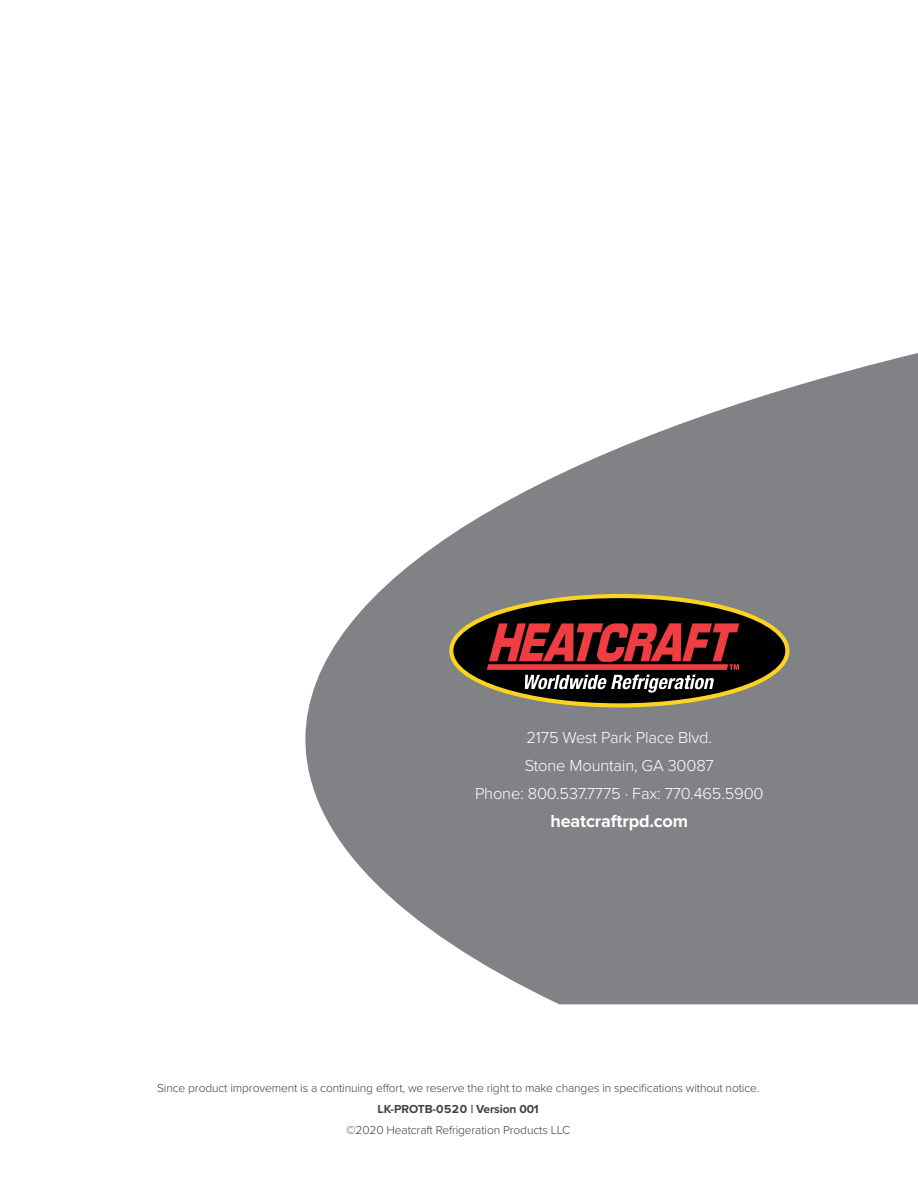
<style>
.page{position:relative;width:918px;height:1188px;background:#fff}
.page>*{position:absolute;margin:0;border:0;box-sizing:border-box;transform-origin:0 0}
.t1{font:700 18px "Proxima Nova";letter-spacing:-.01em;color:#fff}
.t2{font:300 16.5px/27.8px "Proxima Nova";letter-spacing:-.01em;color:#fff;text-align:center}
.t3{font:300 12px "Proxima Nova";letter-spacing:-.01em;color:#414042}
.t4{font:700 12px "Proxima Nova";letter-spacing:-.01em;color:#414042}
</style>
<div class="page">
<svg style="left:305px;top:353px;width:613px;height:651px;fill:#808285"></svg>
<svg style="left:449px;top:594px;width:340px;height:113px;background:#633f33"></svg>
<h2 class="t2" style="left:475px;top:723px;width:290px">2175 West Park Place Blvd.<br>Stone Mountain, GA 30087<br>Phone: 800.537.7775 · Fax: 770.465.5900</h2>
<h1 class="t1" style="left:551px;top:807px;width:139px">heatcraftrpd.com</h1>
<p class="t3" style="left:157px;top:1079px;width:604px">Since product improvement is a continuing effort, we reserve the right to make changes in specifications without notice.</p>
<p class="t4" style="left:378px;top:1100px;width:163px">LK-PROTB-0520 | Version 001</p>
<p class="t3" style="left:346px;top:1121px;width:225px">©2020 Heatcraft Refrigeration Products LLC</p>
</div>
